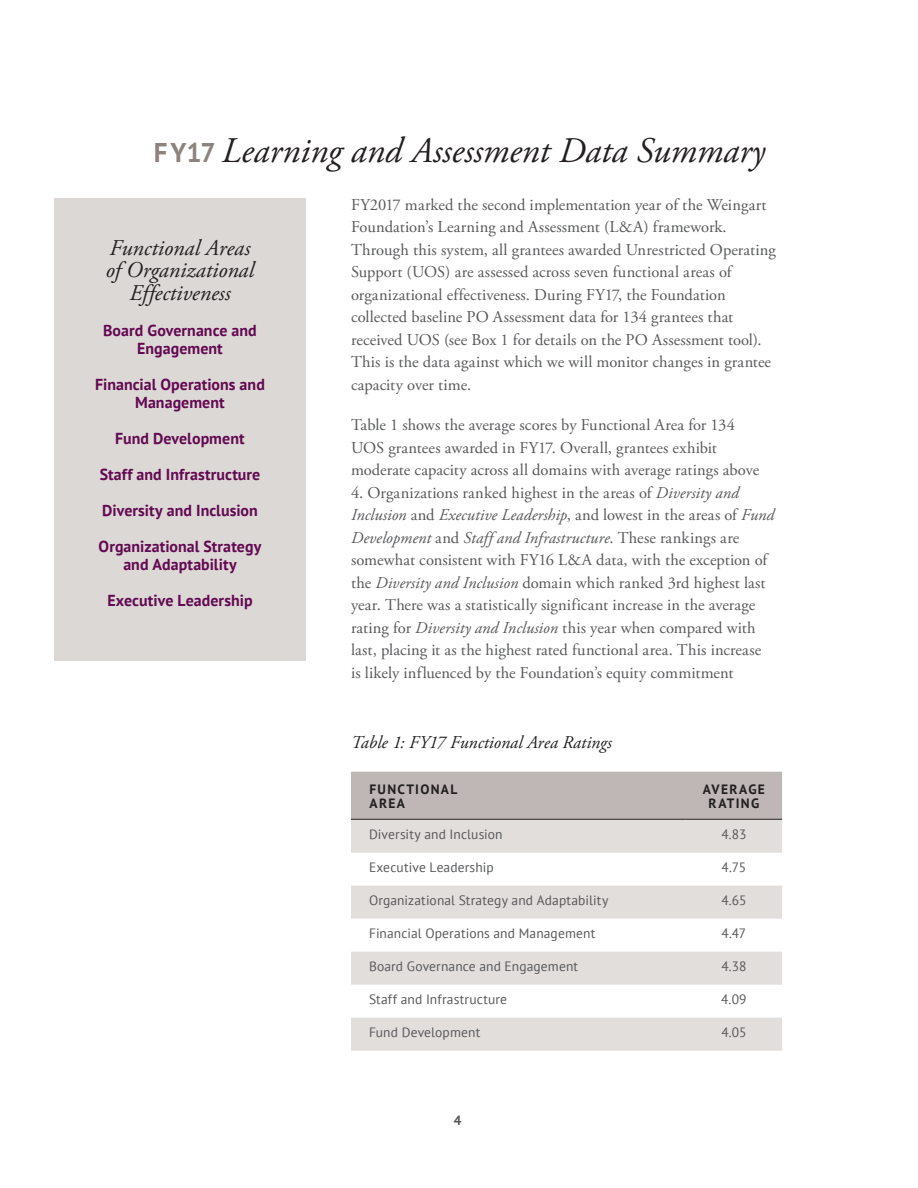
<style>
.page{position:relative;width:918px;height:1188px;background:#fff}
.page>*{position:absolute;margin:0;border:0;box-sizing:border-box;transform-origin:0 0}
.headline_1{font:italic 36px "Adobe Garamond Pro";color:#231f20}
.body_text{font:italic 22.5px/22.5px "Adobe Garamond Pro";color:#231f20;text-align:center}
.body_text-2{font:italic 18px "Adobe Garamond Pro";color:#231f20}
.body_text-3{font:16.5px/22.5px "Adobe Garamond Pro";letter-spacing:.005em;color:#57585a}
.t1{font:700 15.9px/18px "PT Sans";letter-spacing:.005em;color:#620952;text-align:center}
.body_text-4{font:13.5px "PT Sans";letter-spacing:.01em;color:#57585a}
.body_text-5{font:700 13.5px/13.5px "PT Sans";letter-spacing:.095em;color:#231f20}
.t2{font:700 13.5px "PT Sans";color:#57585a}
.s1{font-family:"PT Sans";font-weight:700;font-style:normal;font-size:27px;color:#8c837f}
.s2{font-style:italic}
</style>
<div class="page">
<div style="left:54px;top:198px;width:252px;height:463px;background:#dcd8d5"></div>
<div style="left:351px;top:772px;width:431px;height:47px;background:#beb7b5"></div>
<svg style="left:351px;top:820px;width:431px;height:231px;fill:#e2dedc"></svg>
<hr style="left:351px;top:819px;width:335px;height:1px;background:#231f20">
<hr style="left:686px;top:819px;width:96px;height:1px;background:#231f20">
<p class="headline_1" style="left:154px;top:129px;width:613px"><span class="s1">FY17</span> Learning and Assessment Data Summary</p>
<p class="body_text" style="left:106px;top:237px;width:150px">Functional Areas of Organizational<br>Effectiveness</p>
<p class="t1" style="left:103px;top:321px;width:155px">Board Governance and<br>Engagement</p>
<p class="t1" style="left:95px;top:375px;width:171px">Financial Operations and<br>Management</p>
<p class="t1" style="left:115px;top:429px;width:131px">Fund Development</p>
<p class="t1" style="left:100px;top:465px;width:162px">Staff and Infrastructure</p>
<p class="t1" style="left:102px;top:501px;width:157px">Diversity and Inclusion</p>
<p class="t1" style="left:99px;top:537px;width:164px">Organizational Strategy and Adaptability</p>
<p class="t1" style="left:107px;top:591px;width:147px">Executive Leadership</p>
<p class="body_text-3" style="left:351px;top:194px;width:426px">FY2017 marked the second implementation year of the Weingart Foundation’s Learning and Assessment (L&amp;A) framework.<br>Through this system, all grantees awarded Unrestricted Operating Support (UOS) are assessed across seven functional areas of organizational effectiveness. During FY17, the Foundation collected baseline PO Assessment data for 134 grantees that received UOS (see Box 1 for details on the PO Assessment tool).<br>This is the data against which we will monitor changes in grantee capacity over time.</p>
<p class="body_text-3" style="left:351px;top:415px;width:410px">Table 1 shows the average scores by Functional Area for 134<br>UOS grantees awarded in FY17. Overall, grantees exhibit moderate capacity across all domains with average ratings above</p>
<p class="body_text-3" style="left:351px;top:482px;width:425px">4. Organizations ranked highest in the areas of <span class="s2">Diversity and Inclusion</span> and <span class="s2">Executive Leadership</span>, and lowest in the areas of <span class="s2">Fund Development</span> and <span class="s2">Staff and Infrastructure</span>. These rankings are somewhat consistent with FY16 L&amp;A data, with the exception of the <span class="s2">Diversity and Inclusion</span> domain which ranked 3rd highest last year. There was a statistically significant increase in the average rating for <span class="s2">Diversity and Inclusion</span> this year when compared with last, placing it as the highest rated functional area. This increase is likely influenced by the Foundation’s equity commitment</p>
<p class="body_text-2" style="left:351px;top:731px;width:262px">Table 1: FY17 Functional Area Ratings</p>
<p class="body_text-5" style="left:370px;top:783px;width:89px">FUNCTIONAL<br>AREA</p>
<p class="body_text-5" style="left:703px;top:783px;width:64px;text-align:center">AVERAGE<br>RATING</p>
<p class="body_text-4" style="left:369px;top:826px;width:135px">Diversity and Inclusion</p>
<p class="body_text-4" style="left:721px;top:826px;width:26px">4.83</p>
<p class="body_text-4" style="left:369px;top:859px;width:126px">Executive Leadership</p>
<p class="body_text-4" style="left:722px;top:859px;width:26px">4.75</p>
<p class="body_text-4" style="left:369px;top:892px;width:241px">Organizational Strategy and Adaptability</p>
<p class="body_text-4" style="left:721px;top:892px;width:26px">4.65</p>
<p class="body_text-4" style="left:369px;top:925px;width:228px">Financial Operations and Management</p>
<p class="body_text-4" style="left:722px;top:925px;width:26px">4.47</p>
<p class="body_text-4" style="left:369px;top:958px;width:211px">Board Governance and Engagement</p>
<p class="body_text-4" style="left:721px;top:958px;width:27px">4.38</p>
<p class="body_text-4" style="left:369px;top:991px;width:140px">Staff and Infrastructure</p>
<p class="body_text-4" style="left:721px;top:991px;width:27px">4.09</p>
<p class="body_text-4" style="left:369px;top:1024px;width:113px">Fund Development</p>
<p class="body_text-4" style="left:721px;top:1024px;width:27px">4.05</p>
<p class="t2" style="left:454px;top:1112px;width:9px">4</p>
</div>
